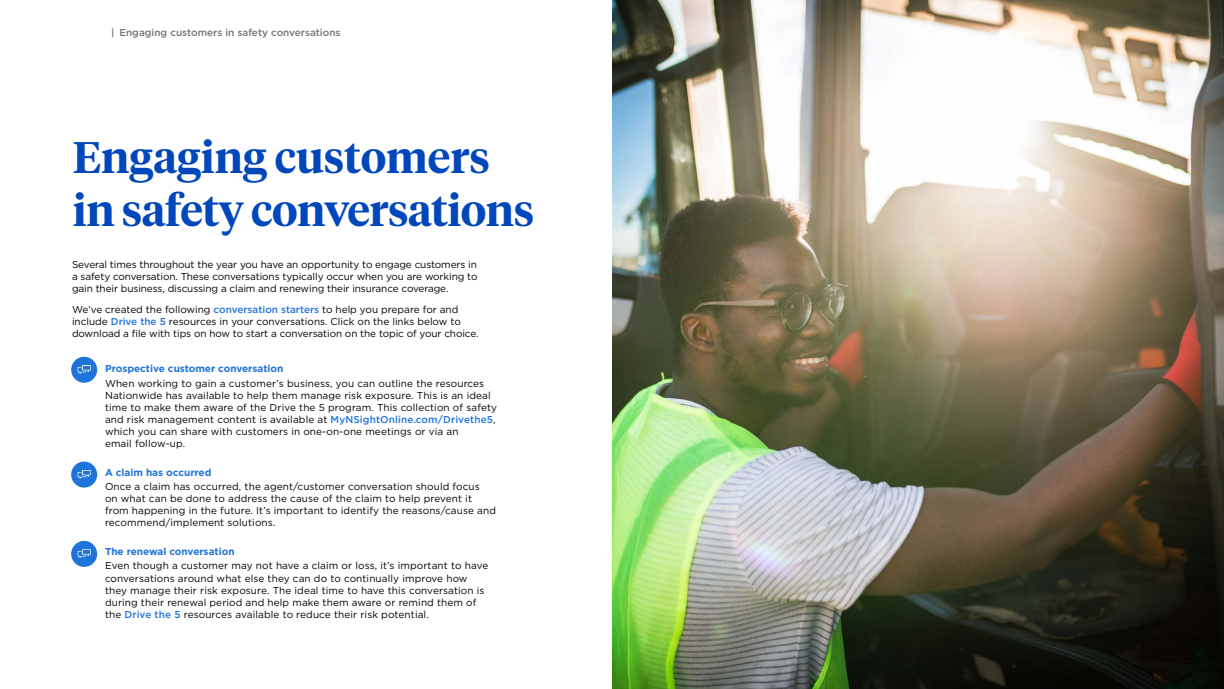
<style>
.page{position:relative;width:1224px;height:689px;background:#fff}
.page>*{position:absolute;margin:0;border:0;box-sizing:border-box;transform-origin:0 0}
.ATV_section_title_-_TOC{font:600 44px/52.8px "Tiempos Headline";letter-spacing:-.01em;color:#0047bb}
.Body_text{font:10px/12px "Gotham";letter-spacing:.01em;color:#000}
.body_text{font:10px/12px "Gotham";letter-spacing:-.01em;color:#000;text-align:justify}
.Content_title_-_tight{font:700 10px "Gotham";color:#1f74db}
.t1{font:500 10px "Gotham";color:#747478}
.s1{font-weight:500;color:#1f74db}
</style>
<div class="page">
<img style="left:612px;top:0;width:612px;height:688px">
<svg style="left:71px;top:357px;width:26px;height:26px"></svg>
<svg style="left:71px;top:461px;width:26px;height:26px"></svg>
<svg style="left:71px;top:541px;width:26px;height:26px"></svg>
<p class="t1" style="left:111px;top:26px;width:231px">| Engaging customers in safety conversations</p>
<p class="ATV_section_title_-_TOC" style="left:73px;top:129px;width:463px">Engaging customers in safety conversations</p>
<p class="body_text" style="left:72px;top:258px;width:407px">Several times throughout the year you have an opportunity to engage customers in a safety conversation. These conversations typically occur when you are working to gain their business, discussing a claim and renewing their insurance coverage.</p>
<p class="body_text" style="left:72px;top:303px;width:408px;text-align:left">We’ve created the following <span class="s1">conversation starters</span> to help you prepare for and include <span class="s1">Drive the 5</span> resources in your conversations. Click on the links below to download a file with tips on how to start a conversation on the topic of your choice.</p>
<p class="Content_title_-_tight" style="left:105px;top:362px;width:180px">Prospective customer conversation</p>
<p class="Body_text" style="left:105px;top:377px;width:394px">When working to gain a customer’s business, you can outline the resources Nationwide has available to help them manage risk exposure. This is an ideal time to make them aware of the Drive the 5 program. This collection of safety and risk management content is available at <span class="s1">MyNSightOnline.com/Drivethe5</span>, which you can share with customers in one-on-one meetings or via an<br>email follow-up.</p>
<p class="Content_title_-_tight" style="left:105px;top:465px;width:108px">A claim has occurred</p>
<p class="Body_text" style="left:105px;top:480px;width:393px">Once a claim has occurred, the agent/customer conversation should focus<br>on what can be done to address the cause of the claim to help prevent it from happening in the future. It’s important to identify the reasons/cause and recommend/implement solutions.</p>
<p class="Content_title_-_tight" style="left:105px;top:545px;width:131px">The renewal conversation</p>
<p class="Body_text" style="left:105px;top:559px;width:385px">Even though a customer may not have a claim or loss, it’s important to have conversations around what else they can do to continually improve how they manage their risk exposure. The ideal time to have this conversation is during their renewal period and help make them aware or remind them of the <span class="s1">Drive the 5</span> resources available to reduce their risk potential.</p>
</div>
